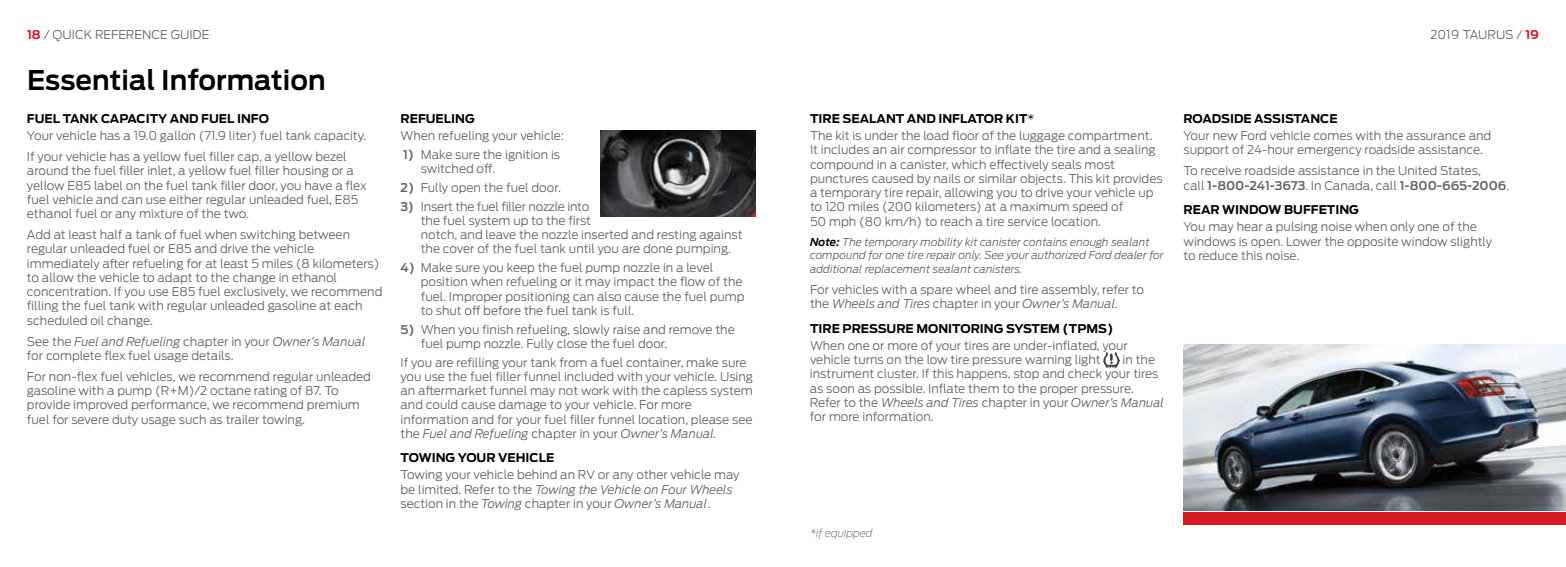
<style>
.page{position:relative;width:1566px;height:567px;background:#fff}
.page>*{position:absolute;margin:0;border:0;box-sizing:border-box;transform-origin:0 0}
.t1{font:600 27px "Ford Antenna";color:#000}
.t2{font:300 12px/14.2px "Ford Antenna";color:#636466}
.t3{font:700 12px "Ford Antenna";color:#000}
.t4{font:italic 300 10.8px/13.5px "Ford Antenna";color:#636466}
.t5{font:italic 200 10.8px "Ford Antenna";color:#636466}
.s1{font-weight:700;color:#d71920}
.s2{font-style:italic}
.s3{font-weight:600}
.s4{font-weight:700;color:#000}
.s5{color:#000}
.s6{font-weight:600;color:#000}
.s7{font-style:italic;font-size:10.8px}
</style>
<div class="page">
<img style="left:1104px;top:353px;width:16px;height:14px">
<img style="left:601px;top:130px;width:155px;height:87px">
<img style="left:1184px;top:344px;width:382px;height:166px">
<div style="left:1184px;top:512px;width:382px;height:13px;background:#d71920"></div>
<p class="t2" style="left:27px;top:26px;width:184px"><span class="s1">18</span> / QUICK REFERENCE GUIDE</p>
<p class="t2" style="left:1430px;top:26px;width:110px">2019 TAURUS / <span class="s1">19</span></p>
<h1 class="t1" style="left:27px;top:57px;width:300px">Essential Information</h1>
<p class="t3" style="left:27px;top:108px;width:243px">FUEL TANK CAPACITY AND FUEL INFO</p>
<p class="t2" style="left:27px;top:124px;width:341px;line-height:21px">Your vehicle has a 19.0 gallon (71.9 liter) fuel tank capacity.<br>If your vehicle has a yellow fuel filler cap, a yellow bezel</p>
<p class="t2" style="left:27px;top:163px;width:341px">around the fuel filler inlet, a yellow fuel filler housing or a yellow E85 label on the fuel tank filler door, you have a flex fuel vehicle and can use either regular unleaded fuel, E85 ethanol fuel or any mixture of the two.</p>
<p class="t2" style="left:27px;top:226px;width:357px">Add at least half a tank of fuel when switching between regular unleaded fuel or E85 and drive the vehicle immediately after refueling for at least 5 miles (8 kilometers) to allow the vehicle to adapt to the change in ethanol concentration. If you use E85 fuel exclusively, we recommend filling the fuel tank with regular unleaded gasoline at each scheduled oil change.</p>
<p class="t2" style="left:27px;top:333px;width:340px">See the <span class="s2">Fuel and Refueling</span> chapter in your <span class="s2">Owner’s Manual </span>for complete flex fuel usage details.</p>
<p class="t2" style="left:27px;top:368px;width:346px">For non-flex fuel vehicles, we recommend regular unleaded gasoline with a pump (R+M)/2 octane rating of 87. To provide improved performance, we recommend premium fuel for severe duty usage such as trailer towing.</p>
<p class="t3" style="left:400px;top:108px;width:76px">REFUELING</p>
<p class="t2" style="left:400px;top:127px;width:165px">When refueling your vehicle:</p>
<p class="t2" style="left:421px;top:146px;width:141px;text-indent:-18px"><span class="s3">1)</span> Make sure the ignition is switched off.</p>
<p class="t2" style="left:400px;top:179px;width:162px"><span class="s3">2)</span> Fully open the fuel door.</p>
<p class="t2" style="left:421px;top:198px;width:323px;text-indent:-20px"><span class="s3">3)</span> Insert the fuel filler nozzle into<br>the fuel system up to the first<br>notch, and leave the nozzle inserted and resting against the cover of the fuel tank until you are done pumping.</p>
<p class="t2" style="left:421px;top:259px;width:325px;text-indent:-20px"><span class="s3">4)</span> Make sure you keep the fuel pump nozzle in a level position when refueling or it may impact the flow of the fuel. Improper positioning can also cause the fuel pump to shut off before the fuel tank is full.</p>
<p class="t2" style="left:421px;top:321px;width:316px;text-indent:-20px"><span class="s3">5)</span> When you finish refueling, slowly raise and remove the fuel pump nozzle. Fully close the fuel door.</p>
<p class="t2" style="left:400px;top:354px;width:354px">If you are refilling your tank from a fuel container, make sure you use the fuel filler funnel included with your vehicle. Using an aftermarket funnel may not work with the capless system and could cause damage to your vehicle. For more information and for your fuel filler funnel location, please see the <span class="s2">Fuel and Refueling</span> chapter in your <span class="s2">Owner’s Manual.</span></p>
<p class="t3" style="left:400px;top:447px;width:155px">TOWING YOUR VEHICLE</p>
<p class="t2" style="left:400px;top:467px;width:341px">Towing your vehicle behind an RV or any other vehicle may be limited. Refer to the <span class="s2">Towing the Vehicle on Four Wheels </span>section in the <span class="s2">Towing</span> chapter in your <span class="s2">Owner’s Manual</span>.</p>
<p class="t2" style="left:810px;top:109px;width:344px;line-height:17.2px"><span class="s4">TIRE SEALANT AND INFLATOR KIT</span><span class="s5">*<br></span>The kit is under the load floor of the luggage compartment.</p>
<p class="t2" style="left:810px;top:142px;width:354px">It includes an air compressor to inflate the tire and a sealing compound in a canister, which effectively seals most punctures caused by nails or similar objects. This kit provides a temporary tire repair, allowing you to drive your vehicle up to 120 miles (200 kilometers) at a maximum speed of<br>50 mph (80 km/h) to reach a tire service location.</p>
<p class="t4" style="left:810px;top:234px;width:355px"><span class="s6">Note:</span> The temporary mobility kit canister contains enough sealant compound for one tire repair only. See your authorized Ford dealer for additional replacement sealant canisters.</p>
<p class="t2" style="left:810px;top:281px;width:336px">For vehicles with a spare wheel and tire assembly, refer to the <span class="s2">Wheels and Tires</span> chapter in your <span class="s2">Owner’s Manual</span><span class="s7">.</span></p>
<p class="t3" style="left:810px;top:317px;width:305px">TIRE PRESSURE MONITORING SYSTEM (TPMS)</p>
<p class="t2" style="left:810px;top:337px;width:319px">When one or more of your tires are under-inflated, your vehicle turns on the low tire pressure warning light</p>
<p class="t2" style="left:810px;top:351px;width:356px;text-indent:313px">in the instrument cluster. If this happens, stop and check your tires as soon as possible. Inflate them to the proper pressure.<br>Refer to the <span class="s2">Wheels and Tires</span> chapter in your <span class="s2">Owner’s Manual </span>for more information.</p>
<p class="t3" style="left:1183px;top:108px;width:156px">ROADSIDE ASSISTANCE</p>
<p class="t2" style="left:1183px;top:127px;width:309px">Your new Ford vehicle comes with the assurance and support of 24-hour emergency roadside assistance.</p>
<p class="t2" style="left:1183px;top:163px;width:327px">To receive roadside assistance in the United States,<br>call <span class="s3">1-800-241-3673</span>. In Canada, call <span class="s3">1-800-665-2006</span>.</p>
<p class="t3" style="left:1183px;top:199px;width:177px">REAR WINDOW BUFFETING</p>
<p class="t2" style="left:1183px;top:218px;width:310px">You may hear a pulsing noise when only one of the windows is open. Lower the opposite window slightly to reduce this noise.</p>
<p class="t5" style="left:810px;top:524px;width:64px">*if equipped</p>
</div>
